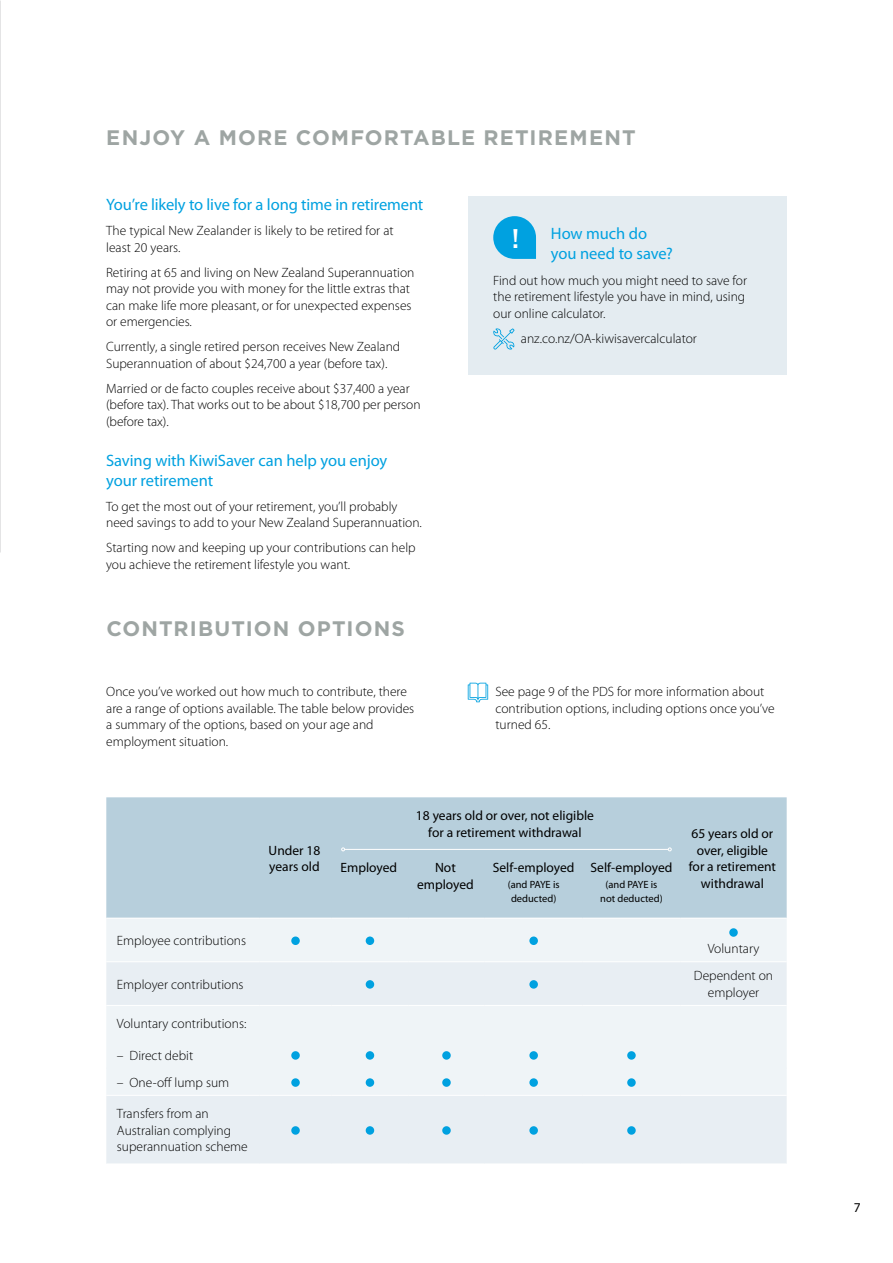
<style>
.page{position:relative;width:893px;height:1263px;background:#fff}
.page>*{position:absolute;margin:0;border:0;box-sizing:border-box;transform-origin:0 0}
.t1{font:700 21px "Gotham";letter-spacing:.055em;color:#9ea5a3}
.t2{font:16.5px/19.5px "Myriad Pro";letter-spacing:-.005em;color:#00a1e0}
.t3{font:300 13.5px/16.5px "Myriad Pro";color:#000}
.t4{font:13.5px/16.5px "Myriad Pro";color:#000;text-align:center}
.t5{font:10.5px/13.5px "Myriad Pro";color:#000;text-align:center}
.s1{font-family:"Gotham";font-weight:500;font-size:27px;color:#fff}
</style>
<div class="page">
<svg style="left:468px;top:683px;width:20px;height:19px"></svg>
<div style="left:468px;top:196px;width:319px;height:179px;background:#e4ecf1"></div>
<svg style="left:493px;top:328px;width:22px;height:21px"></svg>
<svg style="left:493px;top:216px;width:43px;height:43px"></svg>
<div style="left:106px;top:797px;width:681px;height:121px;background:#b7cfdc"></div>
<div style="left:106px;top:919px;width:681px;height:42px;background:#eff4f7"></div>
<div style="left:106px;top:962px;width:681px;height:201px;background:#e8eef3"></div>
<hr style="left:106px;top:1005px;width:153px;height:1px;background:#fff">
<hr style="left:259px;top:1005px;width:73px;height:1px;background:#fff">
<hr style="left:332px;top:1005px;width:76px;height:1px;background:#fff">
<hr style="left:408px;top:1005px;width:77px;height:1px;background:#fff">
<hr style="left:485px;top:1005px;width:98px;height:1px;background:#fff">
<hr style="left:583px;top:1005px;width:97px;height:1px;background:#fff">
<hr style="left:680px;top:1005px;width:107px;height:1px;background:#fff">
<hr style="left:106px;top:1095px;width:153px;height:1px;background:#fff">
<hr style="left:259px;top:1095px;width:73px;height:1px;background:#fff">
<hr style="left:332px;top:1095px;width:76px;height:1px;background:#fff">
<hr style="left:408px;top:1095px;width:77px;height:1px;background:#fff">
<hr style="left:485px;top:1095px;width:98px;height:1px;background:#fff">
<hr style="left:583px;top:1095px;width:97px;height:1px;background:#fff">
<hr style="left:680px;top:1095px;width:107px;height:1px;background:#fff">
<hr style="left:106px;top:1068px;width:153px;height:1px;background:#eff4f7">
<hr style="left:259px;top:1068px;width:73px;height:1px;background:#eff4f7">
<hr style="left:332px;top:1068px;width:76px;height:1px;background:#eff4f7">
<hr style="left:408px;top:1068px;width:77px;height:1px;background:#eff4f7">
<hr style="left:485px;top:1068px;width:98px;height:1px;background:#eff4f7">
<hr style="left:583px;top:1068px;width:97px;height:1px;background:#eff4f7">
<hr style="left:680px;top:1068px;width:107px;height:1px;background:#eff4f7">
<div style="left:291px;top:936px;width:9px;height:9px;background:#00a1e0;border-radius:50%"></div>
<div style="left:366px;top:936px;width:8px;height:9px;background:#00a1e0;border-radius:50%"></div>
<div style="left:529px;top:936px;width:9px;height:9px;background:#00a1e0;border-radius:50%"></div>
<div style="left:729px;top:928px;width:9px;height:9px;background:#00a1e0;border-radius:50%"></div>
<div style="left:366px;top:980px;width:8px;height:9px;background:#00a1e0;border-radius:50%"></div>
<div style="left:529px;top:980px;width:9px;height:9px;background:#00a1e0;border-radius:50%"></div>
<div style="left:291px;top:1051px;width:9px;height:9px;background:#00a1e0;border-radius:50%"></div>
<div style="left:366px;top:1051px;width:8px;height:9px;background:#00a1e0;border-radius:50%"></div>
<div style="left:442px;top:1051px;width:9px;height:9px;background:#00a1e0;border-radius:50%"></div>
<div style="left:529px;top:1051px;width:9px;height:9px;background:#00a1e0;border-radius:50%"></div>
<div style="left:627px;top:1051px;width:9px;height:9px;background:#00a1e0;border-radius:50%"></div>
<div style="left:291px;top:1078px;width:9px;height:9px;background:#00a1e0;border-radius:50%"></div>
<div style="left:366px;top:1078px;width:8px;height:9px;background:#00a1e0;border-radius:50%"></div>
<div style="left:442px;top:1078px;width:9px;height:9px;background:#00a1e0;border-radius:50%"></div>
<div style="left:529px;top:1078px;width:9px;height:9px;background:#00a1e0;border-radius:50%"></div>
<div style="left:627px;top:1078px;width:9px;height:9px;background:#00a1e0;border-radius:50%"></div>
<div style="left:291px;top:1126px;width:9px;height:9px;background:#00a1e0;border-radius:50%"></div>
<div style="left:366px;top:1126px;width:8px;height:9px;background:#00a1e0;border-radius:50%"></div>
<div style="left:442px;top:1126px;width:9px;height:9px;background:#00a1e0;border-radius:50%"></div>
<div style="left:529px;top:1126px;width:9px;height:9px;background:#00a1e0;border-radius:50%"></div>
<div style="left:627px;top:1126px;width:9px;height:9px;background:#00a1e0;border-radius:50%"></div>
<hr style="left:345px;top:849px;width:323px;height:1px;background:#fff">
<svg style="left:668px;top:847px;width:4px;height:4px"></svg>
<svg style="left:341px;top:847px;width:4px;height:4px"></svg>
<img style="left:0;top:0;width:1px;height:553px">
<h1 class="t1" style="left:106px;top:125px;width:531px">ENJOY A MORE COMFORTABLE RETIREMENT</h1>
<p class="t2" style="left:106px;top:195px;width:319px">You’re likely to live for a long time in retirement</p>
<p class="t3" style="left:106px;top:222px;width:289px">The typical New Zealander is likely to be retired for at least 20 years.</p>
<p class="t3" style="left:106px;top:264px;width:310px">Retiring at 65 and living on New Zealand Superannuation may not provide you with money for the little extras that can make life more pleasant, or for unexpected expenses or emergencies.</p>
<p class="t3" style="left:106px;top:338px;width:296px">Currently, a single retired person receives New Zealand<br>Superannuation of about $24,700 a year (before tax).</p>
<p class="t3" style="left:106px;top:380px;width:316px">Married or de facto couples receive about $37,400 a year (before tax). That works out to be about $18,700 per person (before tax).</p>
<p class="t2" style="left:106px;top:451px;width:283px">Saving with KiwiSaver can help you enjoy your retirement</p>
<p class="t3" style="left:106px;top:498px;width:317px">To get the most out of your retirement, you’ll probably need savings to add to your New Zealand Superannuation.</p>
<p class="t3" style="left:106px;top:539px;width:311px">Starting now and keeping up your contributions can help you achieve the retirement lifestyle you want.</p>
<h1 class="t1" style="left:107px;top:616px;width:300px">CONTRIBUTION OPTIONS</h1>
<p class="t2" style="left:551px;top:224px;width:123px;text-indent:-39px"><span class="s1">!</span> How much do you need to save?</p>
<p class="t3" style="left:493px;top:272px;width:255px">Find out how much you might need to save for the retirement lifestyle you have in mind, using our online calculator.</p>
<p class="t3" style="left:521px;top:330px;width:177px">anz.co.nz/OA-kiwisavercalculator</p>
<p class="t3" style="left:106px;top:683px;width:310px">Once you’ve worked out how much to contribute, there are a range of options available. The table below provides a summary of the options, based on your age and employment situation.</p>
<p class="t3" style="left:495px;top:683px;width:281px">See page 9 of the PDS for more information about contribution options, including options once you’ve turned 65.</p>
<p class="t3" style="left:117px;top:932px;width:131px">Employee contributions</p>
<p class="t4" style="left:269px;top:841px;width:53px;text-align:left">Under 18 years old</p>
<p class="t4" style="left:416px;top:807px;width:179px">18 years old or over, not eligible for a retirement withdrawal</p>
<p class="t4" style="left:340px;top:859px;width:58px">Employed</p>
<p class="t4" style="left:417px;top:859px;width:58px">Not employed</p>
<p class="t4" style="left:493px;top:859px;width:83px">Self-employed</p>
<p class="t5" style="left:508px;top:877px;width:53px">(and PAYE is deducted)</p>
<p class="t4" style="left:591px;top:859px;width:83px">Self-employed</p>
<p class="t5" style="left:600px;top:877px;width:64px">(and PAYE is not deducted)</p>
<p class="t4" style="left:689px;top:825px;width:89px">65 years old or over, eligible for a retirement withdrawal</p>
<p class="t3" style="left:708px;top:940px;width:53px">Voluntary</p>
<p class="t3" style="left:117px;top:976px;width:128px">Employer contributions</p>
<p class="t3" style="left:694px;top:967px;width:81px;text-align:center">Dependent on employer</p>
<p class="t3" style="left:117px;top:1015px;width:131px">Voluntary contributions:</p>
<p class="t3" style="left:117px;top:1047px;width:78px">– Direct debit</p>
<p class="t3" style="left:117px;top:1074px;width:114px">– One-off lump sum</p>
<p class="t3" style="left:117px;top:1105px;width:132px">Transfers from an<br>Australian complying superannuation scheme</p>
<p class="t4" style="left:854px;top:1199px;width:8px">7</p>
</div>
